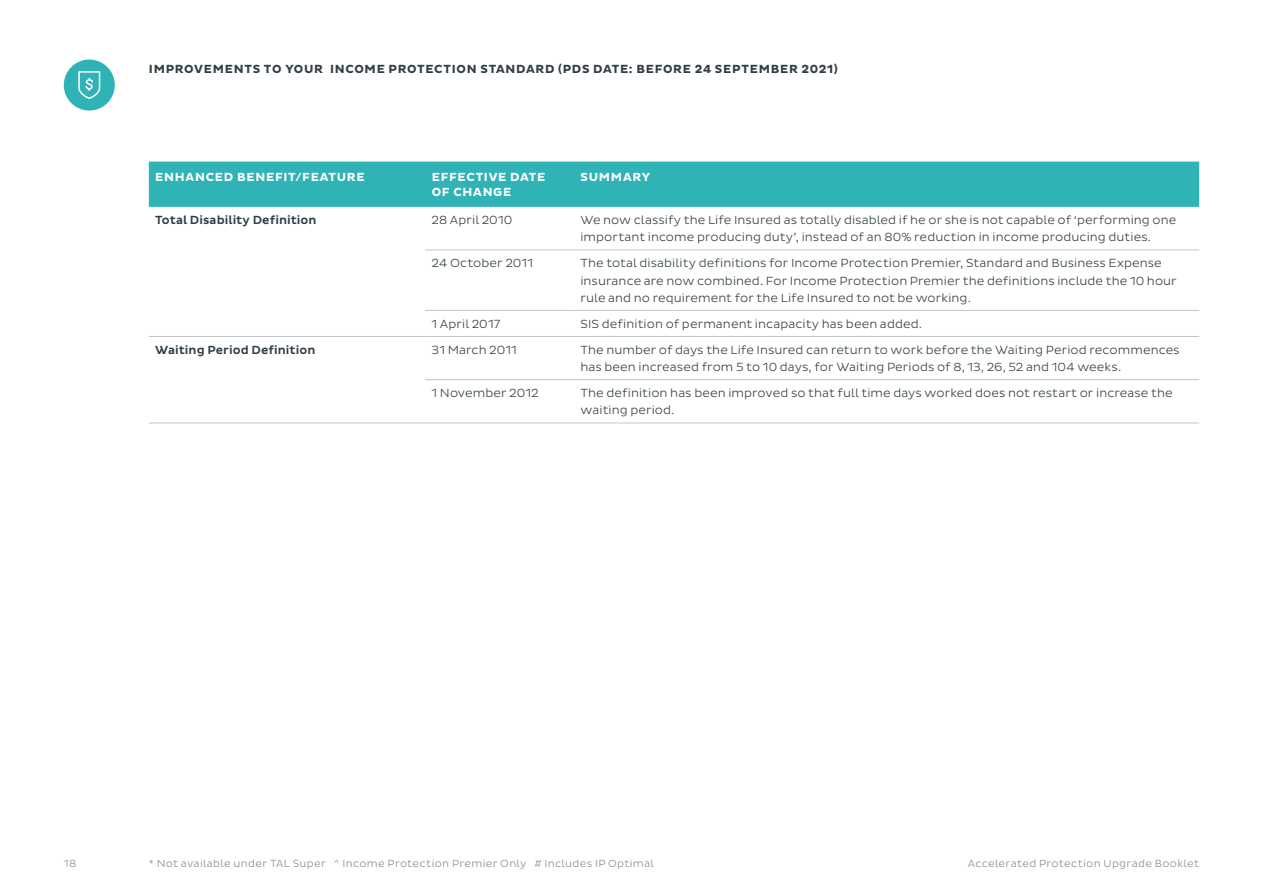
<style>
.page{position:relative;width:1263px;height:893px;background:#fff}
.page>*{position:absolute;margin:0;border:0;box-sizing:border-box;transform-origin:0 0}
.Table_Body{font:300 12px/17.2px "Pluto Sans";letter-spacing:.005em;color:#303e46}
.H5{font:700 12px "Pluto Sans";letter-spacing:.06em;color:#303e46}
.table_head_-_white_all_caps{font:700 12px/15px "Pluto Sans";letter-spacing:.06em;color:#fff}
.Table_Body-2{font:500 12px "Pluto Sans";letter-spacing:.005em;color:#303e46}
.Folio{font:300 10.5px "Pluto Sans";letter-spacing:.03em;color:#838b90}
</style>
<div class="page">
<div style="left:149px;top:162px;width:1050px;height:45px;background:#2fb3b6"></div>
<hr style="left:149px;top:423px;width:276px;height:1px;background:#c1c5c7">
<hr style="left:425px;top:423px;width:149px;height:1px;background:#c1c5c7">
<hr style="left:574px;top:423px;width:625px;height:1px;background:#c1c5c7">
<hr style="left:425px;top:250px;width:149px;height:1px;background:#c1c5c7">
<hr style="left:574px;top:250px;width:625px;height:1px;background:#c1c5c7">
<hr style="left:425px;top:310px;width:149px;height:1px;background:#c1c5c7">
<hr style="left:574px;top:310px;width:625px;height:1px;background:#c1c5c7">
<hr style="left:149px;top:336px;width:276px;height:1px;background:#c1c5c7">
<hr style="left:425px;top:336px;width:149px;height:1px;background:#c1c5c7">
<hr style="left:574px;top:336px;width:625px;height:1px;background:#c1c5c7">
<hr style="left:425px;top:379px;width:149px;height:1px;background:#c1c5c7">
<hr style="left:574px;top:379px;width:625px;height:1px;background:#c1c5c7">
<div style="left:64px;top:60px;width:51px;height:51px;background:#2fb3b6;border-radius:50%"></div>
<svg style="left:78px;top:71px;width:23px;height:28px"></svg>
<p class="H5" style="left:149px;top:62px;width:690px">IMPROVEMENTS TO YOUR INCOME PROTECTION STANDARD (PDS DATE: BEFORE 24 SEPTEMBER 2021)</p>
<p class="table_head_-_white_all_caps" style="left:155px;top:170px;width:211px">ENHANCED BENEFIT/FEATURE</p>
<p class="table_head_-_white_all_caps" style="left:432px;top:170px;width:115px">EFFECTIVE DATE<br>OF CHANGE</p>
<p class="table_head_-_white_all_caps" style="left:580px;top:170px;width:71px">SUMMARY</p>
<p class="Table_Body-2" style="left:155px;top:213px;width:163px">Total Disability Definition</p>
<p class="Table_Body" style="left:432px;top:212px;width:82px">28 April 2010</p>
<p class="Table_Body" style="left:580px;top:212px;width:597px">We now classify the Life Insured as totally disabled if he or she is not capable of ‘performing one important income producing duty’, instead of an 80% reduction in income producing duties.</p>
<p class="Table_Body" style="left:432px;top:255px;width:103px">24 October 2011</p>
<p class="Table_Body" style="left:580px;top:255px;width:598px">The total disability definitions for Income Protection Premier, Standard and Business Expense insurance are now combined. For Income Protection Premier the definitions include the 10 hour rule and no requirement for the Life Insured to not be working.</p>
<p class="Table_Body" style="left:432px;top:315px;width:70px">1 April 2017</p>
<p class="Table_Body" style="left:580px;top:315px;width:343px">SIS definition of permanent incapacity has been added.</p>
<p class="Table_Body-2" style="left:155px;top:343px;width:162px">Waiting Period Definition</p>
<p class="Table_Body" style="left:432px;top:341px;width:87px">31 March 2011</p>
<p class="Table_Body" style="left:580px;top:341px;width:601px">The number of days the Life Insured can return to work before the Waiting Period recommences has been increased from 5 to 10 days, for Waiting Periods of 8, 13, 26, 52 and 104 weeks.</p>
<p class="Table_Body" style="left:432px;top:385px;width:109px">1 November 2012</p>
<p class="Table_Body" style="left:580px;top:385px;width:594px">The definition has been improved so that full time days worked does not restart or increase the waiting period.</p>
<p class="Folio" style="left:64px;top:858px;width:14px">18</p>
<p class="Folio" style="left:149px;top:858px;width:506px">* Not available under TAL Super ^ Income Protection Premier Only # Includes IP Optimal</p>
<p class="Folio" style="left:968px;top:858px;width:233px">Accelerated Protection Upgrade Booklet</p>
</div>
